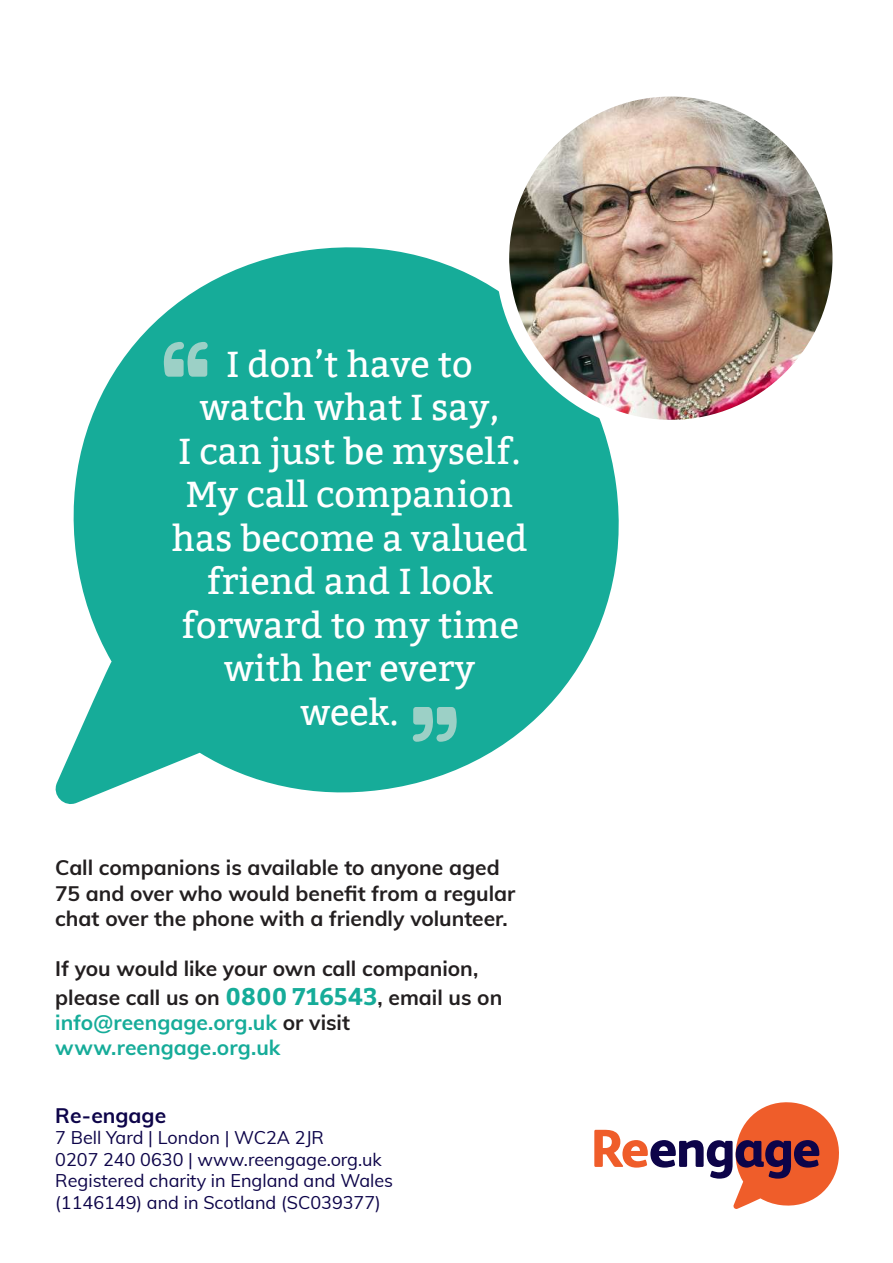
<style>
.page{position:relative;width:893px;height:1263px;background:#fff}
.page>*{position:absolute;margin:0;border:0;box-sizing:border-box;transform-origin:0 0}
.t1{font:36px/43.5px "Bitter";color:#fff;text-align:center}
.t2{font:700 21px/25.2px "Muli";color:#231f20}
.t3{font:700 21px/25.2px "Muli";color:#16ac99}
.t4{font:700 21px "Muli";color:#0d0449}
.t5{font:18px/21.6px "Muli";color:#0d0449}
.s1{font-family:"Bitter";font-size:24px;color:#16ac99}
.s2{color:#231f20}
</style>
<div class="page">
<svg style="left:55px;top:247px;width:564px;height:557px;fill:#16ac99"></svg>
<svg style="left:164px;top:342px;width:44px;height:35px"></svg>
<img style="left:502px;top:90px;width:337px;height:337px;border-radius:168px">
<div style="left:496px;top:83px;width:350px;height:350px;border:14px solid #fff;border-radius:50%"></div>
<svg style="left:413px;top:707px;width:44px;height:35px"></svg>
<svg style="left:594px;top:1102px;width:245px;height:107px"></svg>
<h1 class="t1" style="left:172px;top:343px;width:357px">I don’t have to watch what I say,<br>I can just be myself.<br>My call companion has become a valued friend and I look forward to my time with her every week.</h1>
<p class="t2" style="left:55px;top:854px;width:462px">Call companions is available to anyone aged<br>75 and over who would benefit from a regular chat over the phone with a friendly volunteer.</p>
<p class="t2" style="left:55px;top:953px;width:449px;line-height:28.8px">If you would like your own call companion, please call us on <span class="s1">0800 716543</span>, email us on</p>
<p class="t3" style="left:55px;top:1009px;width:296px">info@reengage.org.uk <span class="s2">or visit </span>www.reengage.org.uk</p>
<p class="t4" style="left:55px;top:1099px;width:112px">Re-engage</p>
<p class="t5" style="left:55px;top:1126px;width:339px">7 Bell Yard | London | WC2A 2JR<br>0207 240 0630 | www.reengage.org.uk Registered charity in England and Wales (1146149) and in Scotland (SC039377)</p>
</div>
